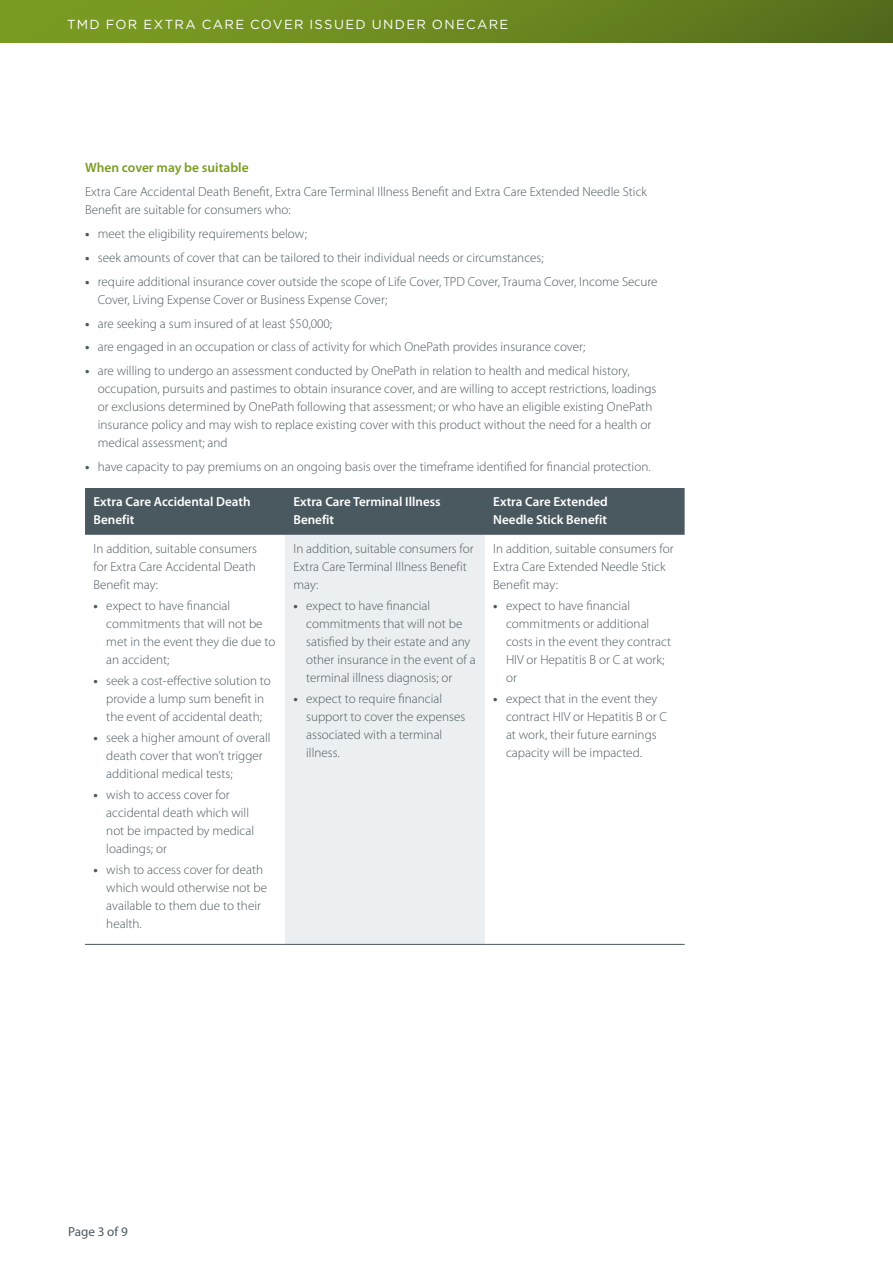
<style>
.page{position:relative;width:893px;height:1263px;background:#fff}
.page>*{position:absolute;margin:0;border:0;box-sizing:border-box;transform-origin:0 0}
.t1{font:600 13.5px "Myriad Pro";color:#7a9c22}
.t2{font:300 13.2px/18px "Myriad Pro";color:#4a585f}
.t3{font:600 13.2px/18px "Myriad Pro";color:#fff}
.t4{font:13.2px "Gotham";letter-spacing:.1em;color:#fff}
.t5{font:13.2px "Myriad Pro";color:#4a585f}
.s1{font-weight:700}
</style>
<div class="page">
<div style="left:0;top:0;width:893px;height:43px;background:linear-gradient(to right,#80a223,#556e1d)"></div>
<div style="left:85px;top:488px;width:600px;height:47px;background:#4a585f"></div>
<div style="left:285px;top:535px;width:200px;height:409px;background:#eceff1"></div>
<hr style="left:85px;top:944px;width:200px;height:1px;background:#4a585f">
<hr style="left:285px;top:944px;width:200px;height:1px;background:#4a585f">
<hr style="left:485px;top:944px;width:200px;height:1px;background:#4a585f">
<p class="t4" style="left:67px;top:16px;width:443px">TMD FOR EXTRA CARE COVER ISSUED UNDER ONECARE</p>
<p class="t1" style="left:85px;top:159px;width:165px">When cover may be suitable</p>
<p class="t2" style="left:85px;top:182px;width:564px">Extra Care Accidental Death Benefit, Extra Care Terminal Illness Benefit and Extra Care Extended Needle Stick<br>Benefit are suitable for consumers who:</p>
<p class="t2" style="left:85px;top:224px;width:224px"><span class="s1">•</span> meet the eligibility requirements below;</p>
<p class="t2" style="left:85px;top:248px;width:460px"><span class="s1">•</span> seek amounts of cover that can be tailored to their individual needs or circumstances;</p>
<p class="t2" style="left:98px;top:272px;width:561px;text-indent:-13px"><span class="s1">•</span> require additional insurance cover outside the scope of Life Cover, TPD Cover, Trauma Cover, Income Secure<br>Cover, Living Expense Cover or Business Expense Cover;</p>
<p class="t2" style="left:85px;top:314px;width:249px"><span class="s1">•</span> are seeking a sum insured of at least $50,000;</p>
<p class="t2" style="left:85px;top:338px;width:502px"><span class="s1">•</span> are engaged in an occupation or class of activity for which OnePath provides insurance cover;</p>
<p class="t2" style="left:98px;top:362px;width:560px;text-indent:-13px"><span class="s1">•</span> are willing to undergo an assessment conducted by OnePath in relation to health and medical history, occupation, pursuits and pastimes to obtain insurance cover, and are willing to accept restrictions, loadings or exclusions determined by OnePath following that assessment; or who have an eligible existing OnePath insurance policy and may wish to replace existing cover with this product without the need for a health or medical assessment; and</p>
<p class="t2" style="left:85px;top:458px;width:567px"><span class="s1">•</span> have capacity to pay premiums on an ongoing basis over the timeframe identified for financial protection.</p>
<p class="t3" style="left:94px;top:493px;width:159px">Extra Care Accidental Death<br>Benefit</p>
<p class="t3" style="left:293px;top:493px;width:149px">Extra Care Terminal Illness<br>Benefit</p>
<p class="t3" style="left:493px;top:493px;width:116px">Extra Care Extended<br>Needle Stick Benefit</p>
<p class="t2" style="left:94px;top:540px;width:165px;text-align:justify">In addition, suitable consumers for Extra Care Accidental Death Benefit may:</p>
<p class="t2" style="left:106px;top:597px;width:171px;text-indent:-13px"><span class="s1">•</span> expect to have financial commitments that will not be met in the event they die due to an accident;</p>
<p class="t2" style="left:94px;top:672px;width:179px;text-align:center"><span class="s1">•</span> seek a cost-effective solution to provide a lump sum benefit in the event of accidental death;</p>
<p class="t2" style="left:106px;top:728px;width:166px;text-indent:-13px"><span class="s1">•</span> seek a higher amount of overall death cover that won’t trigger additional medical tests;</p>
<p class="t2" style="left:106px;top:785px;width:149px;text-indent:-13px"><span class="s1">•</span> wish to access cover for accidental death which will not be impacted by medical loadings; or</p>
<p class="t2" style="left:106px;top:860px;width:162px;text-indent:-13px"><span class="s1">•</span> wish to access cover for death which would otherwise not be available to them due to their health.</p>
<p class="t2" style="left:293px;top:540px;width:182px">In addition, suitable consumers for<br>Extra Care Terminal Illness Benefit may:</p>
<p class="t2" style="left:306px;top:597px;width:171px;text-indent:-13px"><span class="s1">•</span> expect to have financial commitments that will not be satisfied by their estate and any other insurance in the event of a terminal illness diagnosis; or</p>
<p class="t2" style="left:306px;top:690px;width:161px;text-indent:-13px"><span class="s1">•</span> expect to require financial support to cover the expenses associated with a terminal illness.</p>
<p class="t2" style="left:493px;top:540px;width:182px">In addition, suitable consumers for<br>Extra Care Extended Needle Stick<br>Benefit may:</p>
<p class="t2" style="left:506px;top:597px;width:167px;text-indent:-13px"><span class="s1">•</span> expect to have financial commitments or additional costs in the event they contract<br>HIV or Hepatitis B or C at work; or</p>
<p class="t2" style="left:506px;top:690px;width:162px;text-indent:-13px"><span class="s1">•</span> expect that in the event they contract HIV or Hepatitis B or C at work, their future earnings capacity will be impacted.</p>
<p class="t5" style="left:68px;top:1224px;width:61px">Page 3 of 9</p>
</div>
